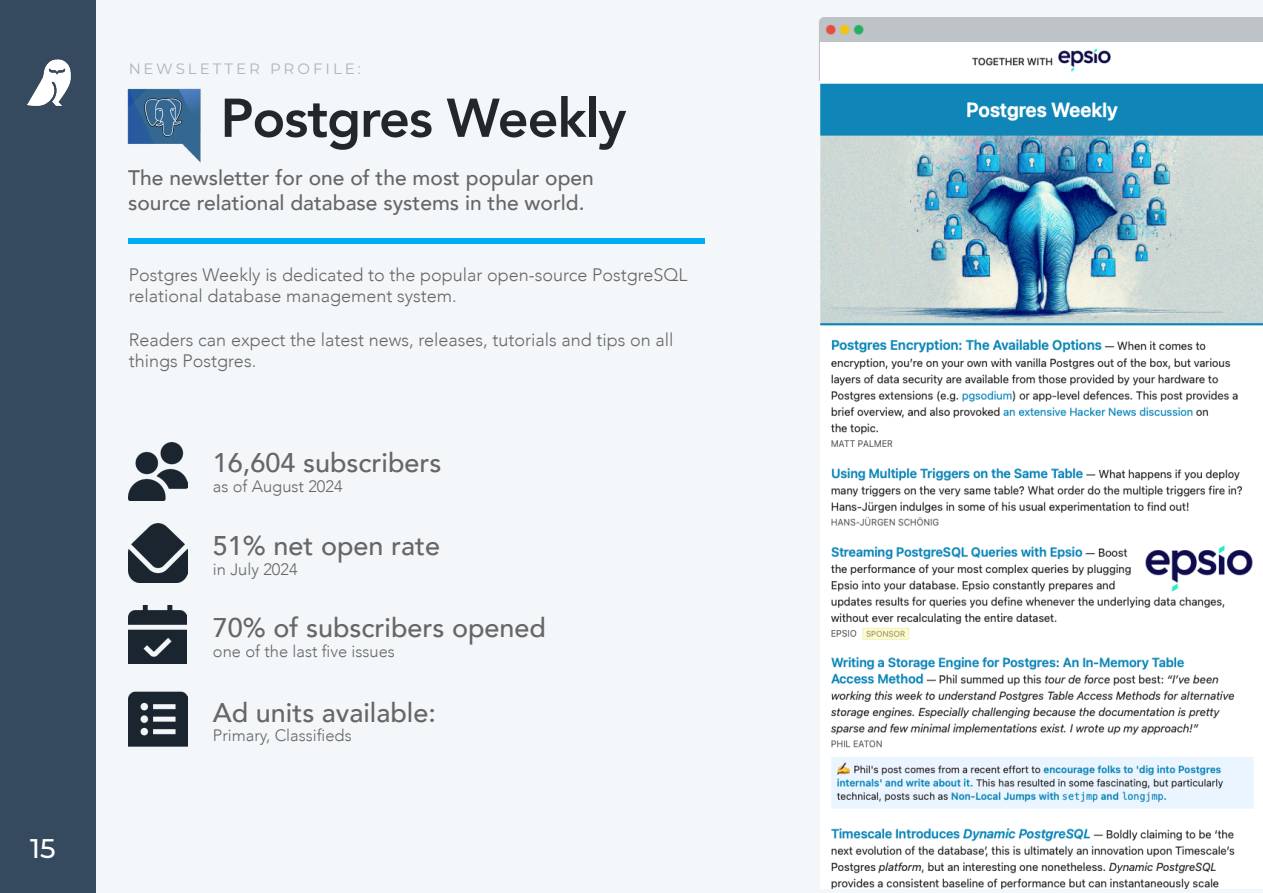
<style>
.page{position:relative;width:1263px;height:893px;background:#fff}
.page>*{position:absolute;margin:0;border:0;box-sizing:border-box;transform-origin:0 0}
.Paragraph_Style_1{font:800 54px "Avenir";letter-spacing:-.02em;color:#24272a}
.Paragraph_Style_1-2{font:500 27px "Avenir";color:#666}
.Paragraph_Style_1-3{font:500 27px "Montserrat";color:#fff}
.Paragraph_Style_1-4{font:500 21px "Avenir";color:#666}
.Paragraph_Style_1-5{font:300 18px/21.6px "Avenir";color:#666}
.Paragraph_Style_1-6{font:300 16.5px "Avenir";color:#666}
.t1{font:15px "Montserrat";letter-spacing:.2em;color:#929799}
</style>
<div class="page">
<div style="left:95px;top:0;width:1168px;height:893px;background:#f3f7fa"></div>
<div style="left:0;top:0;width:95px;height:893px;background:#354a5f"></div>
<img style="left:27px;top:59px;width:44px;height:47px">
<img style="left:813px;top:11px;width:450px;height:76px">
<div style="left:128px;top:238px;width:577px;height:6px;background:#00aeef"></div>
<img style="left:129px;top:524px;width:58px;height:58px">
<img style="left:129px;top:442px;width:58px;height:59px">
<img style="left:129px;top:690px;width:58px;height:58px">
<img style="left:128px;top:605px;width:59px;height:59px">
<img style="left:820px;top:42px;width:443px;height:846px">
<img style="left:121px;top:77px;width:91px;height:97px">
<p class="Paragraph_Style_1-3" style="left:30px;top:829px;width:27px">15</p>
<p class="t1" style="left:128px;top:59px;width:234px">NEWSLETTER PROFILE:</p>
<p class="Paragraph_Style_1" style="left:220px;top:76px;width:407px">Postgres Weekly</p>
<p class="Paragraph_Style_1-4" style="left:128px;top:159px;width:467px">The newsletter for one of the most popular open</p>
<p class="Paragraph_Style_1-4" style="left:128px;top:184px;width:458px">source relational database systems in the world.</p>
<p class="Paragraph_Style_1-5" style="left:129px;top:264px;width:560px">Postgres Weekly is dedicated to the popular open-source PostgreSQL relational database management system.</p>
<p class="Paragraph_Style_1-5" style="left:129px;top:329px;width:546px">Readers can expect the latest news, releases, tutorials and tips on all things Postgres.</p>
<p class="Paragraph_Style_1-2" style="left:213px;top:439px;width:230px">16,604 subscribers</p>
<p class="Paragraph_Style_1-6" style="left:213px;top:476px;width:131px">as of August 2024</p>
<p class="Paragraph_Style_1-2" style="left:213px;top:522px;width:229px">51% net open rate</p>
<p class="Paragraph_Style_1-6" style="left:213px;top:560px;width:86px">in July 2024</p>
<p class="Paragraph_Style_1-2" style="left:213px;top:604px;width:335px">70% of subscribers opened</p>
<p class="Paragraph_Style_1-6" style="left:213px;top:641px;width:183px">one of the last five issues</p>
<p class="Paragraph_Style_1-2" style="left:213px;top:689px;width:224px">Ad units available:</p>
<p class="Paragraph_Style_1-6" style="left:213px;top:726px;width:140px">Primary, Classifieds</p>
</div>
